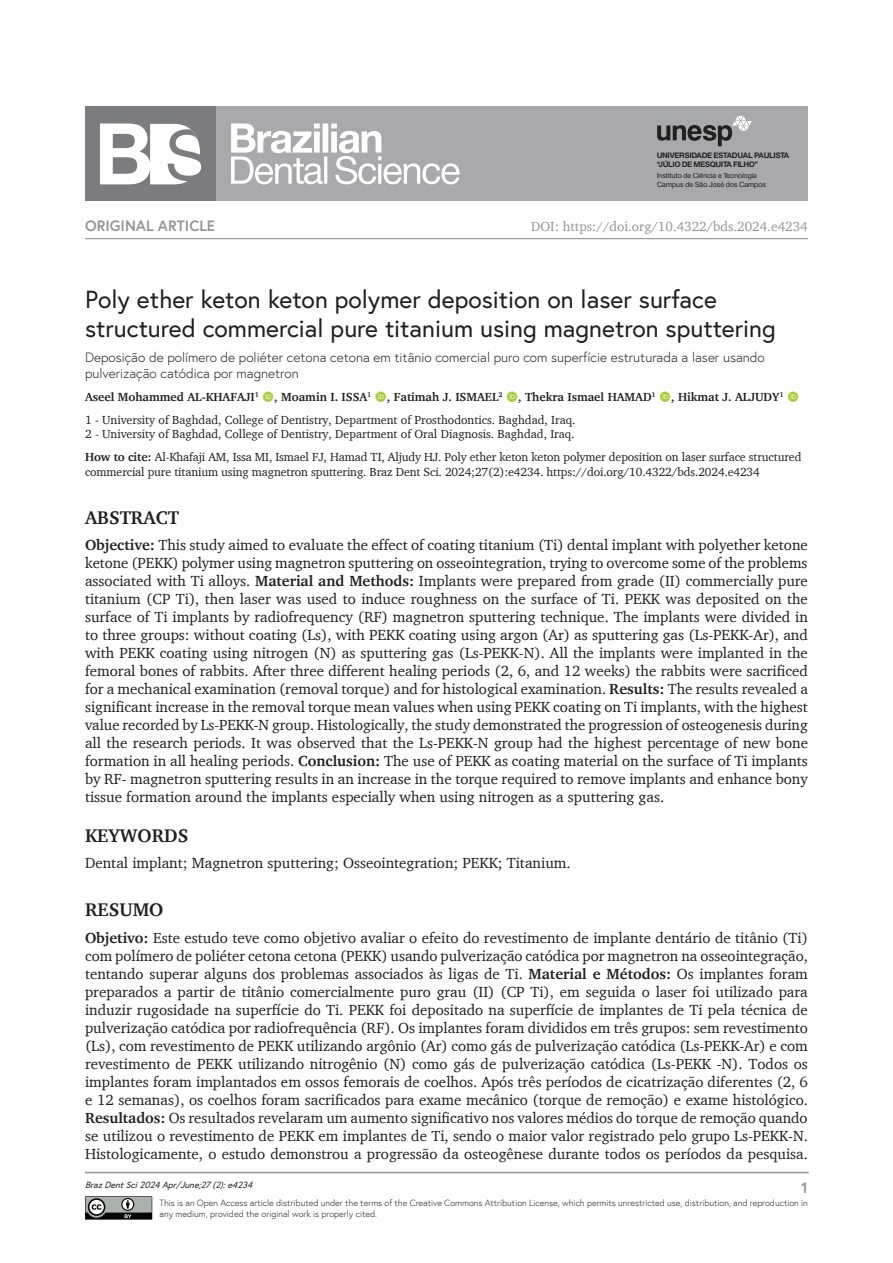
<style>
.page{position:relative;width:893px;height:1263px;background:#fff}
.page>*{position:absolute;margin:0;border:0;box-sizing:border-box;transform-origin:0 0}
.ArticleTitle{font:24.75px/29.7px "Europa";color:#231f20}
.AbstractTitle{font:700 18.75px "Charter";color:#231f20}
.KeywordsTitle{font:700 18.75px "Charter";color:#231f20}
.AbstractTitle-Trans1{font:700 18.75px "Charter";color:#231f20}
.Abstract{font:15px/18px "Charter";color:#231f20;text-align:justify}
.Abstract-Trans1{font:15px/18px "Charter";color:#231f20;text-align:justify}
.Keywords{font:15px "Charter";color:#231f20}
.t1{font:700 15px "Europa";color:#939598}
.ArticleTitle-Trans1{font:300 13.5px/16.2px "Europa";color:#231f20}
.t2{font:13.5px "Charter";color:#939598}
.HowToCite{font:12px/14.4px "Charter";letter-spacing:-.01em;color:#231f20}
.Affiliations{font:12px "Charter";color:#231f20}
.Authors{font:700 12px "Charter";color:#231f20}
.t3{font:300 9px/10.8px "Europa";color:#231f20}
.t4{font:italic 9px "Europa";color:#231f20}
.t5{font:700 7.35px/8.7px "Sh Europa Nr 2";letter-spacing:.025em;color:#231f20}
.t6{font:6.9px/8.2px "Sh Europa Nr 2";letter-spacing:.025em;color:#231f20}
.s1{font-weight:700}
</style>
<div class="page">
<div style="left:85px;top:106px;width:723px;height:95px;background:#a8a9ad"></div>
<svg style="left:657px;top:116px;width:95px;height:30px"></svg>
<svg style="left:231px;top:124px;width:229px;height:60px"></svg>
<div style="left:85px;top:106px;width:131px;height:95px;background:#7a7c7f"></div>
<svg style="left:100px;top:124px;width:102px;height:60px"></svg>
<hr style="left:85px;top:238px;width:723px;height:1px;background:#939598">
<hr style="left:85px;top:1172px;width:724px;height:1px;background:#939598">
<svg style="left:85px;top:1196px;width:68px;height:24px"></svg>
<p class="t5" style="left:657px;top:151px;width:134px">UNIVERSIDADE ESTADUAL PAULISTA “JÚLIO DE MESQUITA FILHO”</p>
<p class="t6" style="left:657px;top:172px;width:110px">Instituto de Ciência e Tecnologia<br>Campus de São José dos Campos</p>
<p class="t1" style="left:85px;top:215px;width:132px">ORIGINAL ARTICLE</p>
<p class="t2" style="left:531px;top:218px;width:278px">DOI: https://doi.org/10.4322/bds.2024.e4234</p>
<p class="ArticleTitle" style="left:85px;top:284px;width:692px">Poly ether keton keton polymer deposition on laser surface structured commercial pure titanium using magnetron sputtering</p>
<p class="ArticleTitle-Trans1" style="left:85px;top:349px;width:681px">Deposição de polímero de poliéter cetona cetona em titânio comercial puro com superfície estruturada a laser usando pulverização catódica por magnetron</p>
<p class="Authors" style="left:85px;top:389px;width:175px">Aseel Mohammed AL-KHAFAJI<sup>1</sup></p>
<p class="Authors" style="left:274px;top:389px;width:99px">, Moamin I. ISSA<sup>1</sup></p>
<p class="Authors" style="left:387px;top:389px;width:117px">, Fatimah J. ISMAEL<sup>2</sup></p>
<p class="Authors" style="left:518px;top:389px;width:139px">, Thekra Ismael HAMAD<sup>1</sup></p>
<p class="Authors" style="left:671px;top:389px;width:114px">, Hikmat J. ALJUDY<sup>1</sup></p>
<p class="Affiliations" style="left:85px;top:412px;width:492px">1 - University of Baghdad, College of Dentistry, Department of Prosthodontics. Baghdad, Iraq.</p>
<p class="Affiliations" style="left:85px;top:427px;width:491px">2 - University of Baghdad, College of Dentistry, Department of Oral Diagnosis. Baghdad, Iraq.</p>
<p class="HowToCite" style="left:85px;top:450px;width:718px"><span class="s1">How to cite:</span> Al-Khafaji AM, Issa MI, Ismael FJ, Hamad TI, Aljudy HJ. Poly ether keton keton polymer deposition on laser surface structured commercial pure titanium using magnetron sputtering. Braz Dent Sci. 2024;27(2):e4234. https://doi.org/10.4322/bds.2024.e4234</p>
<p class="AbstractTitle" style="left:85px;top:506px;width:95px">ABSTRACT</p>
<p class="Abstract" style="left:85px;top:536px;width:724px"><span class="s1">Objective:</span> This study aimed to evaluate the effect of coating titanium (Ti) dental implant with polyether ketone ketone (PEKK) polymer using magnetron sputtering on osseointegration, trying to overcome some of the problems associated with Ti alloys. <span class="s1">Material and Methods:</span> Implants were prepared from grade (II) commercially pure titanium (CP Ti), then laser was used to induce roughness on the surface of Ti. PEKK was deposited on the surface of Ti implants by radiofrequency (RF) magnetron sputtering technique. The implants were divided in to three groups: without coating (Ls), with PEKK coating using argon (Ar) as sputtering gas (Ls-PEKK-Ar), and with PEKK coating using nitrogen (N) as sputtering gas (Ls-PEKK-N). All the implants were implanted in the femoral bones of rabbits. After three different healing periods (2, 6, and 12 weeks) the rabbits were sacrificed for a mechanical examination (removal torque) and for histological examination. <span class="s1">Results:</span> The results revealed a significant increase in the removal torque mean values when using PEKK coating on Ti implants, with the highest value recorded by Ls-PEKK-N group. Histologically, the study demonstrated the progression of osteogenesis during all the research periods. It was observed that the Ls-PEKK-N group had the highest percentage of new bone formation in all healing periods. <span class="s1">Conclusion:</span> The use of PEKK as coating material on the surface of Ti implants by RF- magnetron sputtering results in an increase in the torque required to remove implants and enhance bony tissue formation around the implants especially when using nitrogen as a sputtering gas.</p>
<p class="KeywordsTitle" style="left:85px;top:824px;width:105px">KEYWORDS</p>
<p class="Keywords" style="left:85px;top:854px;width:487px">Dental implant; Magnetron sputtering; Osseointegration; PEKK; Titanium.</p>
<p class="AbstractTitle-Trans1" style="left:85px;top:898px;width:80px">RESUMO</p>
<p class="Abstract-Trans1" style="left:85px;top:928px;width:724px"><span class="s1">Objetivo:</span> Este estudo teve como objetivo avaliar o efeito do revestimento de implante dentário de titânio (Ti) com polímero de poliéter cetona cetona (PEKK) usando pulverização catódica por magnetron na osseointegração, tentando superar alguns dos problemas associados às ligas de Ti. <span class="s1">Material e Métodos:</span> Os implantes foram preparados a partir de titânio comercialmente puro grau (II) (CP Ti), em seguida o laser foi utilizado para induzir rugosidade na superfície do Ti. PEKK foi depositado na superfície de implantes de Ti pela técnica de pulverização catódica por radiofrequência (RF). Os implantes foram divididos em três grupos: sem revestimento (Ls), com revestimento de PEKK utilizando argônio (Ar) como gás de pulverização catódica (Ls-PEKK-Ar) e com revestimento de PEKK utilizando nitrogênio (N) como gás de pulverização catódica (Ls-PEKK -N). Todos os implantes foram implantados em ossos femorais de coelhos. Após três períodos de cicatrização diferentes (2, 6 e 12 semanas), os coelhos foram sacrificados para exame mecânico (torque de remoção) e exame histológico.<br><span class="s1">Resultados:</span> Os resultados revelaram um aumento significativo nos valores médios do torque de remoção quando se utilizou o revestimento de PEKK em implantes de Ti, sendo o maior valor registrado pelo grupo Ls-PEKK-N.<br>Histologicamente, o estudo demonstrou a progressão da osteogênese durante todos os períodos da pesquisa.</p>
<p class="t4" style="left:85px;top:1179px;width:172px">BrazDentSci2024Apr/June;27(2):e4234</p>
<p class="t3" style="left:159px;top:1198px;width:650px">This is an Open Access article distributed under the terms of the Creative Commons Attribution License, which permits unrestricted use, distribution, and reproduction in any medium, provided the original work is properly cited.</p>
<p class="t1" style="left:801px;top:1177px;width:8px">1</p>
</div>
